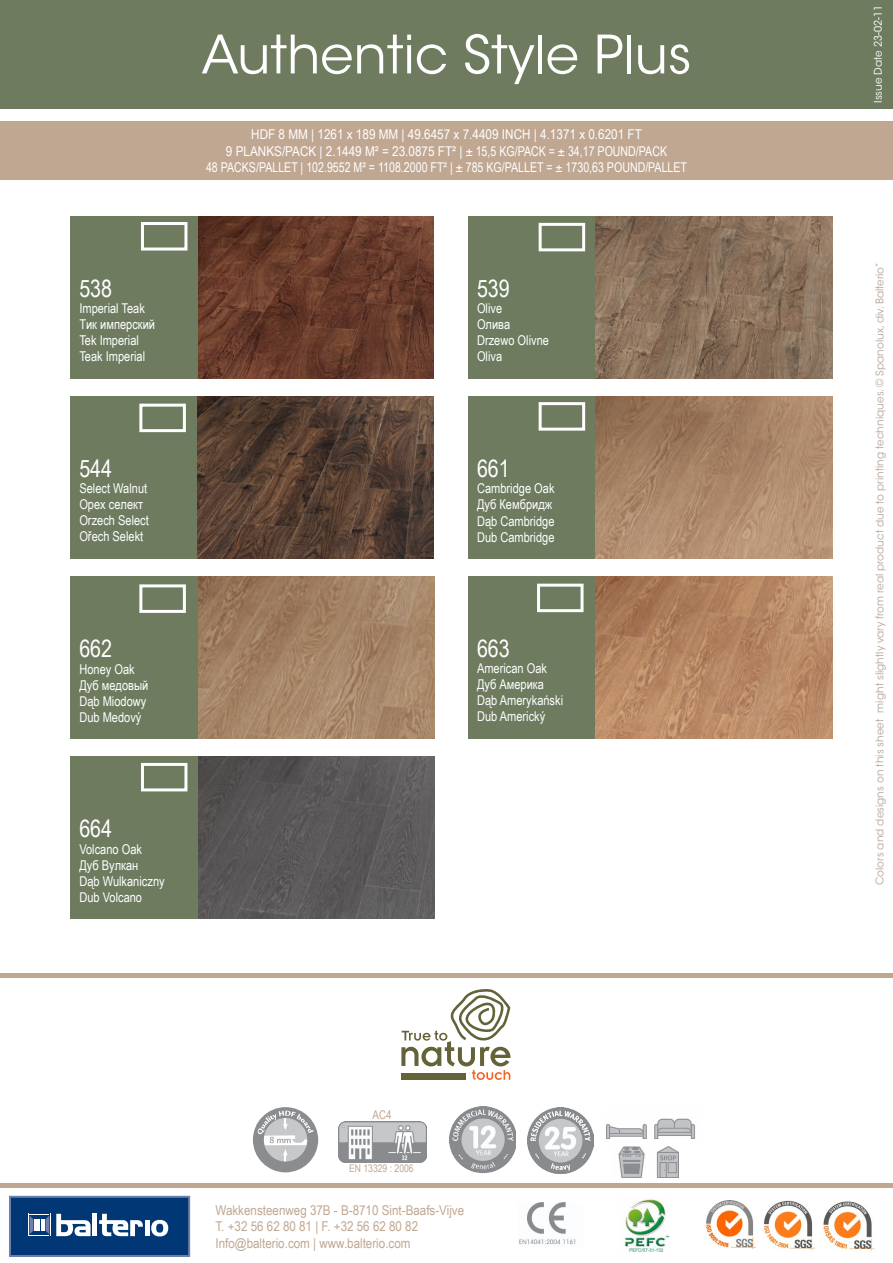
<style>
.page{position:relative;width:893px;height:1263px;background:#fff}
.page>*{position:absolute;margin:0;border:0;box-sizing:border-box;transform-origin:0 0}
.t1{font:52.5px "ITC Avant Garde Std";color:#fff}
.t2{font:24px "Arial Narrow";color:#fff}
.t3{font:13.5px/16.2px "Arial Narrow";color:#fff}
.t4{font:13.5px/16.2px "Arial Narrow";color:#fff;text-align:center;scale:1.06 1}
.t5{font:13.5px/16.2px "Arial Narrow";color:#c0a792;scale:1.05 1}
.t6{font:12px "Arial Narrow";color:#c0a792}
.t7{font:10.5px "ITC Avant Garde Std";color:#b6a598}
.t8{font:10.5px "ITC Avant Garde Std";color:#fff}
.t9{font:10.5px "Arial Narrow";color:#c0a792}
</style>
<div class="page">
<hr style="left:0;top:973px;width:893px;height:4px;background:#c0a792">
<img style="left:624px;top:1199px;width:46px;height:53px">
<div style="left:0;top:0;width:893px;height:108px;background:#6e7b5f"></div>
<div style="left:0;top:121px;width:893px;height:59px;background:#c0a792"></div>
<svg style="left:9px;top:1196px;width:181px;height:61px;background:#2d588c"></svg>
<div style="left:70px;top:216px;width:364px;height:162px;background:#6e7b5f"></div>
<div style="left:70px;top:756px;width:364px;height:162px;background:#6e7b5f"></div>
<div style="left:70px;top:396px;width:364px;height:162px;background:#6e7b5f"></div>
<div style="left:70px;top:576px;width:364px;height:162px;background:#6e7b5f"></div>
<img style="left:198px;top:216px;width:236px;height:162px">
<img style="left:198px;top:396px;width:236px;height:162px">
<div style="left:141px;top:222px;width:46px;height:28px;border:3px solid #fff"></div>
<div style="left:141px;top:763px;width:46px;height:28px;border:3px solid #fff"></div>
<div style="left:139px;top:404px;width:47px;height:28px;border:3px solid #fff"></div>
<div style="left:139px;top:584px;width:47px;height:29px;border:3px solid #fff"></div>
<div style="left:468px;top:216px;width:364px;height:162px;background:#6e7b5f"></div>
<div style="left:468px;top:396px;width:364px;height:162px;background:#6e7b5f"></div>
<div style="left:468px;top:576px;width:358px;height:162px;background:#6e7b5f"></div>
<img style="left:596px;top:216px;width:236px;height:162px">
<img style="left:596px;top:396px;width:237px;height:162px">
<img style="left:596px;top:576px;width:236px;height:162px">
<div style="left:539px;top:223px;width:46px;height:28px;border:3px solid #fff"></div>
<div style="left:539px;top:402px;width:46px;height:29px;border:3px solid #fff"></div>
<div style="left:537px;top:584px;width:47px;height:28px;border:3px solid #fff"></div>
<hr style="left:0;top:1184px;width:893px;height:4px;background:#c0a792">
<svg style="left:401px;top:989px;width:109px;height:91px"></svg>
<div style="left:401px;top:1074px;width:65px;height:6px;background:#646238"></div>
<svg style="left:253px;top:1107px;width:65px;height:65px"></svg>
<img style="left:763px;top:1200px;width:112px;height:52px">
<img style="left:706px;top:1201px;width:49px;height:47px">
<img style="left:519px;top:1203px;width:57px;height:42px">
<img style="left:338px;top:1121px;width:88px;height:42px">
<img style="left:449px;top:1106px;width:67px;height:67px">
<img style="left:527px;top:1107px;width:66px;height:66px">
<img style="left:607px;top:1118px;width:89px;height:20px">
<img style="left:618px;top:1146px;width:60px;height:31px">
<img style="left:198px;top:576px;width:237px;height:162px">
<img style="left:198px;top:756px;width:237px;height:162px">
<h1 class="t1" style="left:201px;top:23px;width:492px">Authentic Style Plus</h1>
<p class="t4" style="left:206px;top:126px;width:455px">HDF 8 MM | 1261 x 189 MM | 49.6457 x 7.4409 INCH | 4.1371 x 0.6201 FT<br>9 PLANKS/PACK | 2.1449 M² = 23.0875 FT² | ± 15,5 KG/PACK = ± 34,17 POUND/PACK<br>48 PACKS/PALLET | 102.9552 M² = 1108.2000 FT² | ± 785 KG/PALLET = ± 1730,63 POUND/PALLET</p>
<h2 class="t2" style="left:79px;top:270px;width:34px">538</h2>
<p class="t3" style="left:79px;top:299px;width:77px">Imperial Teak<br>Тик имперский<br>Tek Imperial<br>Teak Imperial</p>
<h2 class="t2" style="left:79px;top:450px;width:34px">544</h2>
<p class="t3" style="left:79px;top:479px;width:71px">Select Walnut<br>Орех селект<br>Orzech Select<br>Ořech Selekt</p>
<h2 class="t2" style="left:79px;top:631px;width:34px">662</h2>
<p class="t3" style="left:79px;top:660px;width:71px">Honey Oak<br>Дуб медовый<br>Dąb Miodowy<br>Dub Medový</p>
<h2 class="t2" style="left:79px;top:811px;width:34px">664</h2>
<p class="t3" style="left:79px;top:840px;width:87px">Volcano Oak<br>Дуб Вулкан<br>Dąb Wulkaniczny<br>Dub Volcano</p>
<h2 class="t2" style="left:477px;top:270px;width:34px">539</h2>
<p class="t3" style="left:477px;top:299px;width:73px">Olive<br>Олива<br>Drzewo Olivne<br>Oliva</p>
<h2 class="t2" style="left:477px;top:451px;width:34px">661</h2>
<p class="t3" style="left:477px;top:480px;width:79px">Cambridge Oak<br>Дуб Кембридж<br>Dąb Cambridge<br>Dub Cambridge</p>
<h2 class="t2" style="left:477px;top:630px;width:34px">663</h2>
<p class="t3" style="left:477px;top:659px;width:88px">American Oak<br>Дуб Америка<br>Dąb Amerykański<br>Dub Americký</p>
<p class="t6" style="left:373px;top:1106px;width:21px">AC4</p>
<p class="t9" style="left:349px;top:1160px;width:66px">EN 13329 : 2006</p>
<p class="t5" style="left:215px;top:1202px;width:238px">Wakkensteenweg 37B - B-8710 Sint-Baafs-Vijve<br>T. +32 56 62 80 81 | F. +32 56 62 80 82<br>Info@balterio.com | www.balterio.com</p>
<p class="t8" style="left:871px;top:103px;width:99px;rotate:-90deg">Issue Date 23-02-11</p>
<p class="t7" style="left:873px;top:885px;width:624px;rotate:-90deg">Colors and designs on this sheet might slightly vary from real product due to printing techniques. © Spanolux, div. Balterio”</p>
</div>
